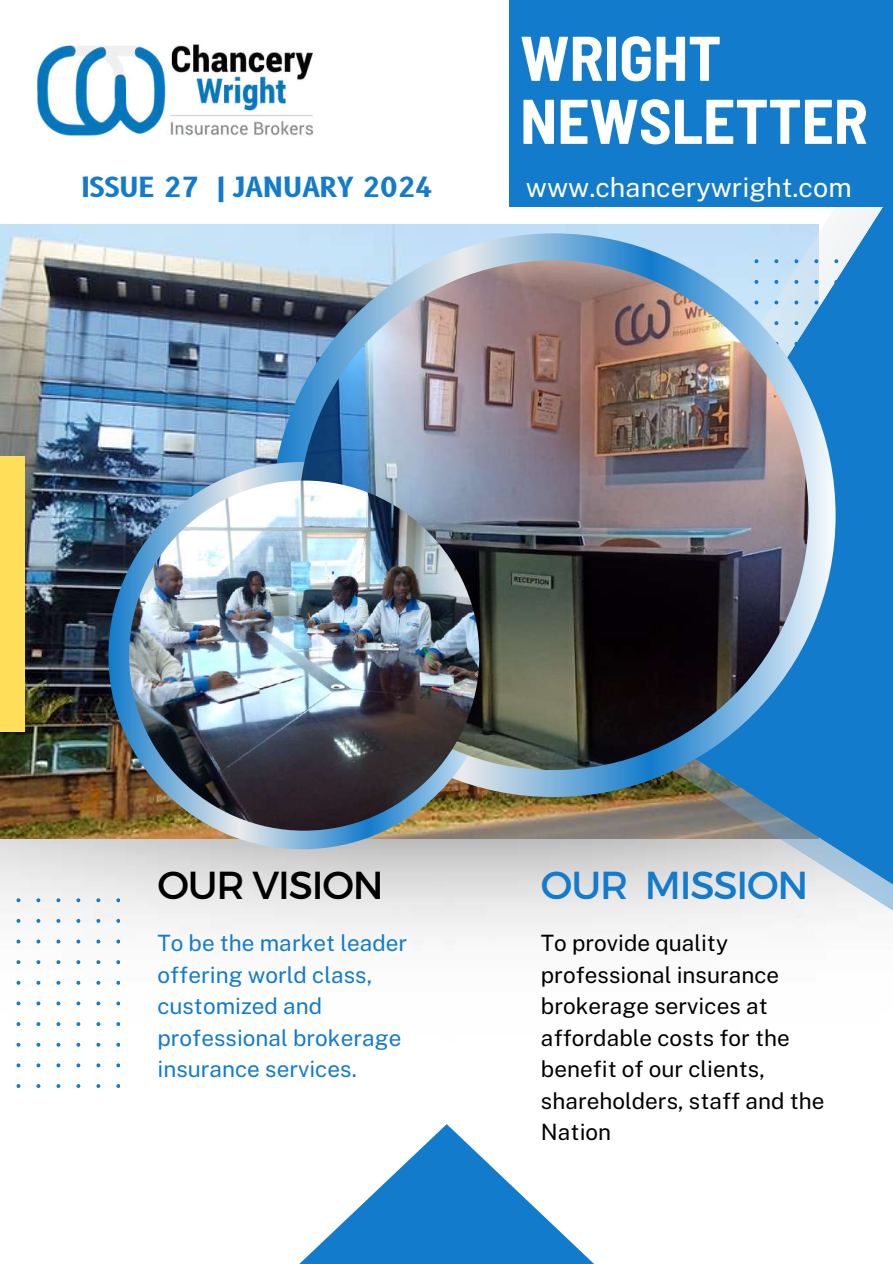
<style>
.page{position:relative;width:893px;height:1264px;background:#fff}
.page>*{position:absolute;margin:0;border:0;box-sizing:border-box;transform-origin:0 0}
.t1{font:700 semi-condensed 63px/63px "Barlow";color:#fff}
.t2{font:39px "Montserrat";letter-spacing:-.03em;color:#127bcb}
.t3{font:39px "Montserrat";letter-spacing:-.03em;color:#000}
.t4{font:27px "Public Sans";color:#fff}
.t5{font:700 27px "B612";color:#127bcb}
.t6{font:22.5px/31.5px "Public Sans";color:#000}
.t7{font:22.5px/31.5px "Public Sans";color:#127bcb}
</style>
<div class="page">
<img style="left:0;top:838px;width:825px;height:104px">
<img style="left:0;top:224px;width:533px;height:614px">
<svg style="left:533px;top:206px;width:359px;height:711px;fill:#ebebec"></svg>
<div style="left:509px;top:0;width:383px;height:206px;background:#127bcb"></div>
<svg style="left:16px;top:898px;width:104px;height:189px"></svg>
<img style="left:37px;top:44px;width:278px;height:93px">
<svg style="left:300px;top:1124px;width:293px;height:139px"></svg>
<svg style="left:578px;top:206px;width:314px;height:692px;background:#649fcb"></svg>
<svg style="left:272px;top:233px;width:563px;height:564px;background:#8cbce1"></svg>
<svg style="left:108px;top:462px;width:387px;height:387px;background:#70a9d5"></svg>
<img style="left:299px;top:260px;width:509px;height:510px;border-radius:50%">
<img style="left:129px;top:480px;width:350px;height:350px;border-radius:50%">
<div style="left:0;top:456px;width:25px;height:275px;background:#ffde59"></div>
<p class="t5" style="left:82px;top:171px;width:353px">ISSUE 27 | JANUARY 2024</p>
<h1 class="t1" style="left:520px;top:24px;width:349px">WRIGHT<br>NEWSLETTER</h1>
<p class="t4" style="left:526px;top:171px;width:327px">www.chancerywright.com</p>
<h2 class="t3" style="left:157px;top:860px;width:228px">OUR VISION</h2>
<p class="t7" style="left:157px;top:927px;width:251px">To be the market leader offering world class, customized and professional brokerage insurance services.</p>
<h2 class="t2" style="left:541px;top:860px;width:269px">OUR MISSION</h2>
<p class="t6" style="left:541px;top:927px;width:285px">To provide quality professional insurance brokerage services at affordable costs for the benefit of our clients, shareholders, staff and the<br>Nation</p>
</div>
